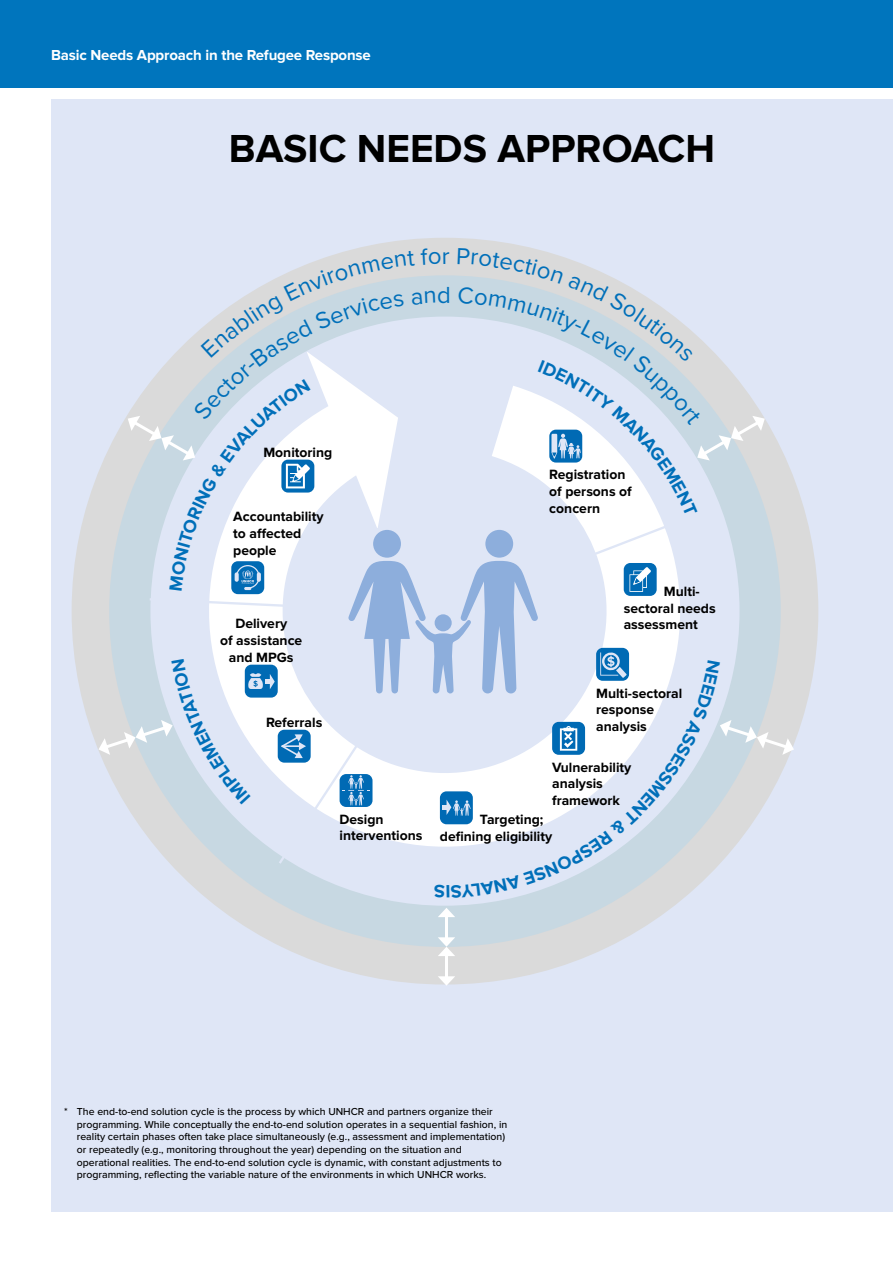
<style>
.page{position:relative;width:893px;height:1263px;background:#fff}
.page>*{position:absolute;margin:0;border:0;box-sizing:border-box;transform-origin:0 0}
.t1{font:700 40.5px "Proxima Nova";color:#000}
.t2{font:24px "Proxima Nova";color:#006fb9}
.t3{font:700 15px "Proxima Nova";letter-spacing:-.01em;color:#fff}
.t4{font:700 13.95px/16.8px "Proxima Nova";color:#000}
.t5{font:500 10.5px/12.6px "Proxima Nova";color:#000}
</style>
<div class="page">
<div style="left:51px;top:100px;width:842px;height:1112px;background:#dfe6f6"></div>
<div style="left:72px;top:238px;width:746px;height:746px;background:#dadada;border-radius:50%"></div>
<div style="left:109px;top:275px;width:672px;height:672px;background:#c7d8e2;border-radius:50%"></div>
<div style="left:0;top:0;width:893px;height:87px;background:#0075bd"></div>
<hr style="left:445px;top:953px;width:3px;height:26px;background:#fff">
<svg style="left:438px;top:976px;width:17px;height:10px"></svg>
<hr style="left:445px;top:914px;width:3px;height:26px;background:#fff">
<svg style="left:438px;top:908px;width:17px;height:9px"></svg>
<svg style="left:438px;top:937px;width:17px;height:19px"></svg>
<svg style="left:99px;top:248px;width:695px;height:650px"></svg>
<h3 class="t3" style="left:51px;top:47px;width:321px">Basic Needs Approach in the Refugee Response</h3>
<h1 class="t1" style="left:229px;top:125px;width:487px">BASIC NEEDS APPROACH</h1>
<h2 class="t2" style="left:442px;top:242px;width:10px">r</h2>
<h2 class="t2" style="left:437px;top:281px;width:15px">d</h2>
<h3 class="t4" style="left:263px;top:444px;width:71px">Monitoring</h3>
<h3 class="t4" style="left:233px;top:509px;width:92px">Accountability to affected people</h3>
<h3 class="t4" style="left:220px;top:616px;width:84px;text-align:center">Delivery<br>of assistance and MPGs</h3>
<h3 class="t4" style="left:266px;top:715px;width:58px">Referrals</h3>
<h3 class="t4" style="left:340px;top:811px;width:84px">Design interventions</h3>
<h3 class="t4" style="left:549px;top:467px;width:84px">Registration of persons of concern</h3>
<h3 class="t4" style="left:664px;top:584px;width:37px">Multi-</h3>
<h3 class="t4" style="left:624px;top:617px;width:76px">assessment</h3>
<h3 class="t4" style="left:624px;top:600px;width:94px">sectoral needs</h3>
<h3 class="t4" style="left:596px;top:685px;width:88px">Multi-sectoral response analysis</h3>
<h3 class="t4" style="left:552px;top:759px;width:81px">Vulnerability analysis framework</h3>
<h3 class="t4" style="left:440px;top:812px;width:114px;text-indent:40px">Targeting; defining eligibility</h3>
<p class="t5" style="left:64px;top:1106px;width:5px">*</p>
<p class="t5" style="left:77px;top:1106px;width:417px">The end-to-end solution cycle is the process by which UNHCR and partners organize their</p>
<p class="t5" style="left:77px;top:1118px;width:432px">programming. While conceptually the end-to-end solution operates in a sequential fashion in, reality certain phases often take place simultaneously g.e( ., assessment and implementation( or repeatedly g.e( ., monitoring throughout the year) depending on the situation and operational realities. The end-to-end solution cycle is dynamic, with constant adjustments to programming, reflecting the variable nature of the environments in which UNHCR works.</p>
</div>
